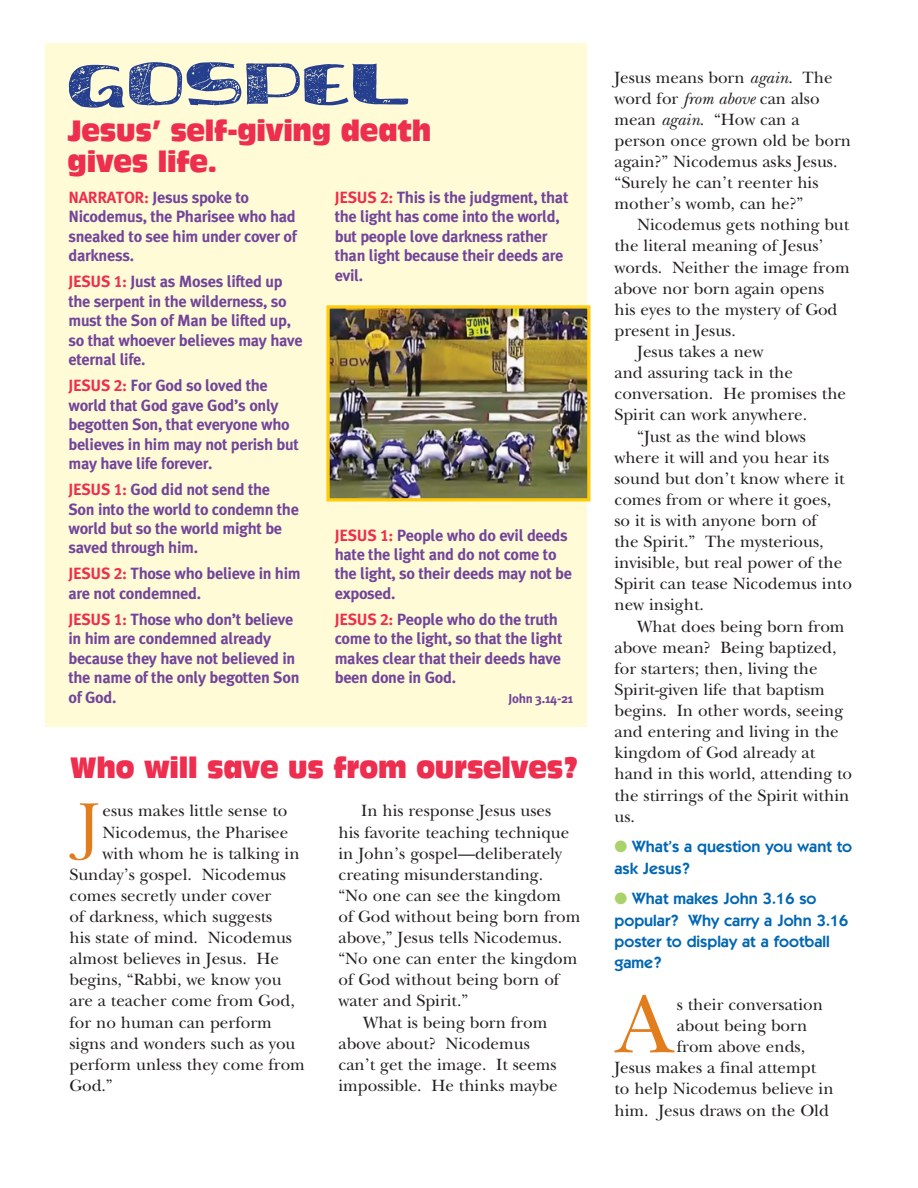
<style>
.page{position:relative;width:918px;height:1188px;background:#fff}
.page>*{position:absolute;margin:0;border:0;box-sizing:border-box;transform-origin:0 0}
.SBS_Text{font:84.9px "New Baskerville";color:#e17d1d}
.SBS_Text-2{font:61.8px "New Baskerville";color:#e17d1d}
.t1{font:27.6px/30.9px "Incised 901 BT Compact";letter-spacing:-.01em;color:#ee2e4e;scale:.9 1}
.SBS_Text-3{font:17.1px/21.1px "New Baskerville";color:#231f20}
.Sun_Gospel{font:700 16.2px/19.5px "Meta Plus";letter-spacing:-.02em;color:#72459b}
.SBS_Text-4{font:600 16.2px/21.1px "Itc Kabel";color:#0166b3}
.Sun_Gospel-2{font:700 13.05px "Meta Plus";letter-spacing:-.02em;color:#72459b}
.s1{font-family:"Meta Plus Bold Caps";font-weight:400;color:#ee2e4e}
.s2{font-style:italic}
.s3{color:#a9d26c}
</style>
<div class="page">
<div style="left:45px;top:43px;width:542px;height:684px;background:#fffbd6"></div>
<img style="left:330px;top:309px;width:256px;height:188px">
<div style="left:326px;top:305px;width:264px;height:196px;border:3px solid #feca0a"></div>
<svg style="left:69px;top:62px;width:339px;height:46px"></svg>
<p class="t1" style="left:68px;top:115px;width:406px">Jesus’ self-giving death gives life.</p>
<p class="Sun_Gospel" style="left:68px;top:187px;width:230px"><span class="s1">NARRATOR:</span> Jesus spoke to<br>Nicodemus, the Pharisee who had sneaked to see him under cover of darkness.</p>
<p class="Sun_Gospel" style="left:68px;top:272px;width:236px"><span class="s1">JESUS 1:</span> Just as Moses lifted up the serpent in the wilderness, so must the Son of Man be lifted up, so that whoever believes may have eternal life.</p>
<p class="Sun_Gospel" style="left:68px;top:376px;width:232px"><span class="s1">JESUS 2:</span> For God so loved the world that God gave God’s only begotten Son, that everyone who believes in him may not perish but may have life forever.</p>
<p class="Sun_Gospel" style="left:68px;top:480px;width:232px"><span class="s1">JESUS 1:</span> God did not send the<br>Son into the world to condemn the world but so the world might be saved through him.</p>
<p class="Sun_Gospel" style="left:68px;top:564px;width:234px"><span class="s1">JESUS 2:</span> Those who believe in him are not condemned.</p>
<p class="Sun_Gospel" style="left:68px;top:610px;width:233px"><span class="s1">JESUS 1:</span> Those who don’t believe in him are condemned already because they have not believed in the name of the only begotten Son of God.</p>
<p class="Sun_Gospel" style="left:335px;top:187px;width:235px"><span class="s1">JESUS 2:</span> This is the judgment, that the light has come into the world, but people love darkness rather than light because their deeds are evil.</p>
<p class="Sun_Gospel" style="left:335px;top:525px;width:239px"><span class="s1">JESUS 1:</span> People who do evil deeds hate the light and do not come to the light, so their deeds may not be exposed.</p>
<p class="Sun_Gospel" style="left:335px;top:610px;width:229px"><span class="s1">JESUS 2:</span> People who do the truth come to the light, so that the light makes clear that their deeds have been done in God.</p>
<p class="Sun_Gospel-2" style="left:508px;top:691px;width:66px">John 3.14-21</p>
<p class="t1" style="left:70px;top:752px;width:567px">Who will save us from ourselves?</p>
<p class="SBS_Text-2" style="left:79px;top:788px;width:22px">J</p>
<p class="SBS_Text-3" style="left:103px;top:800px;width:186px">esus makes little sense to</p>
<p class="SBS_Text-3" style="left:103px;top:822px;width:187px">Nicodemus, the Pharisee</p>
<p class="SBS_Text-3" style="left:103px;top:843px;width:198px">with whom he is talking in</p>
<p class="SBS_Text-3" style="left:69px;top:864px;width:218px">Sunday’s gospel. Nicodemus</p>
<p class="SBS_Text-3" style="left:69px;top:885px;width:203px">comes secretly under cover</p>
<p class="SBS_Text-3" style="left:69px;top:906px;width:204px">of darkness, which suggests</p>
<p class="SBS_Text-3" style="left:69px;top:927px;width:224px">his state of mind. Nicodemus</p>
<p class="SBS_Text-3" style="left:69px;top:948px;width:211px">almost believes in Jesus. He</p>
<p class="SBS_Text-3" style="left:69px;top:969px;width:214px">begins, “Rabbi, we know you</p>
<p class="SBS_Text-3" style="left:69px;top:990px;width:227px">are a teacher come from God,</p>
<p class="SBS_Text-3" style="left:69px;top:1012px;width:204px">for no human can perform</p>
<p class="SBS_Text-3" style="left:69px;top:1033px;width:227px">signs and wonders such as you</p>
<p class="SBS_Text-3" style="left:69px;top:1054px;width:237px">perform unless they come from</p>
<p class="SBS_Text-3" style="left:69px;top:1075px;width:45px">God.”</p>
<p class="SBS_Text-3" style="left:339px;top:800px;width:244px;text-indent:23px">In his response Jesus uses<br>his favorite teaching technique in John’s gospel—deliberately creating misunderstanding.<br>“No one can see the kingdom<br>of God without being born from above,” Jesus tells Nicodemus. “No one can enter the kingdom of God without being born of water and Spirit.”</p>
<p class="SBS_Text-3" style="left:339px;top:1012px;width:221px;text-indent:25px">What is being born from above about? Nicodemus can’t get the image. It seems impossible. He thinks maybe</p>
<p class="SBS_Text-3" style="left:615px;top:67px;width:238px">Jesus means born <span class="s2">again</span>. The word for <span class="s2">from above</span> can also mean <span class="s2">again</span>. “How can a person once grown old be born again?” Nicodemus asks Jesus. “Surely he can’t reenter his mother’s womb, can he?”</p>
<p class="SBS_Text-3" style="left:615px;top:214px;width:237px;text-indent:23px">Nicodemus gets nothing but the literal meaning of Jesus’ words. Neither the image from above nor born again opens his eyes to the mystery of God present in Jesus.</p>
<p class="SBS_Text-3" style="left:615px;top:341px;width:233px;text-indent:23px">Jesus takes a new<br>and assuring tack in the conversation. He promises the<br>Spirit can work anywhere.</p>
<p class="SBS_Text-3" style="left:615px;top:426px;width:239px;text-indent:23px">“Just as the wind blows where it will and you hear its sound but don’t know where it comes from or where it goes,<br>so it is with anyone born of<br>the Spirit.” The mysterious, invisible, but real power of the<br>Spirit can tease Nicodemus into new insight.</p>
<p class="SBS_Text-3" style="left:615px;top:616px;width:239px;text-indent:23px">What does being born from above mean? Being baptized, for starters; then, living the<br>Spirit-given life that baptism begins. In other words, seeing and entering and living in the kingdom of God already at hand in this world, attending to the stirrings of the Spirit within us.</p>
<p class="SBS_Text-4" style="left:615px;top:836px;width:239px"><span class="s3">●</span> What’s a question you want to ask Jesus?</p>
<p class="SBS_Text-4" style="left:615px;top:888px;width:235px"><span class="s3">●</span> What makes John 3.16 so popular? Why carry a John 3.16 poster to display at a football game?</p>
<p class="SBS_Text" style="left:616px;top:975px;width:58px">A</p>
<p class="SBS_Text-3" style="left:677px;top:994px;width:148px">s their conversation</p>
<p class="SBS_Text-3" style="left:677px;top:1015px;width:132px">about being born</p>
<p class="SBS_Text-3" style="left:677px;top:1036px;width:130px">from above ends,</p>
<p class="SBS_Text-3" style="left:615px;top:1057px;width:203px">Jesus makes a final attempt</p>
<p class="SBS_Text-3" style="left:615px;top:1079px;width:221px">to help Nicodemus believe in</p>
<p class="SBS_Text-3" style="left:615px;top:1100px;width:216px">him. Jesus draws on the Old</p>
</div>
